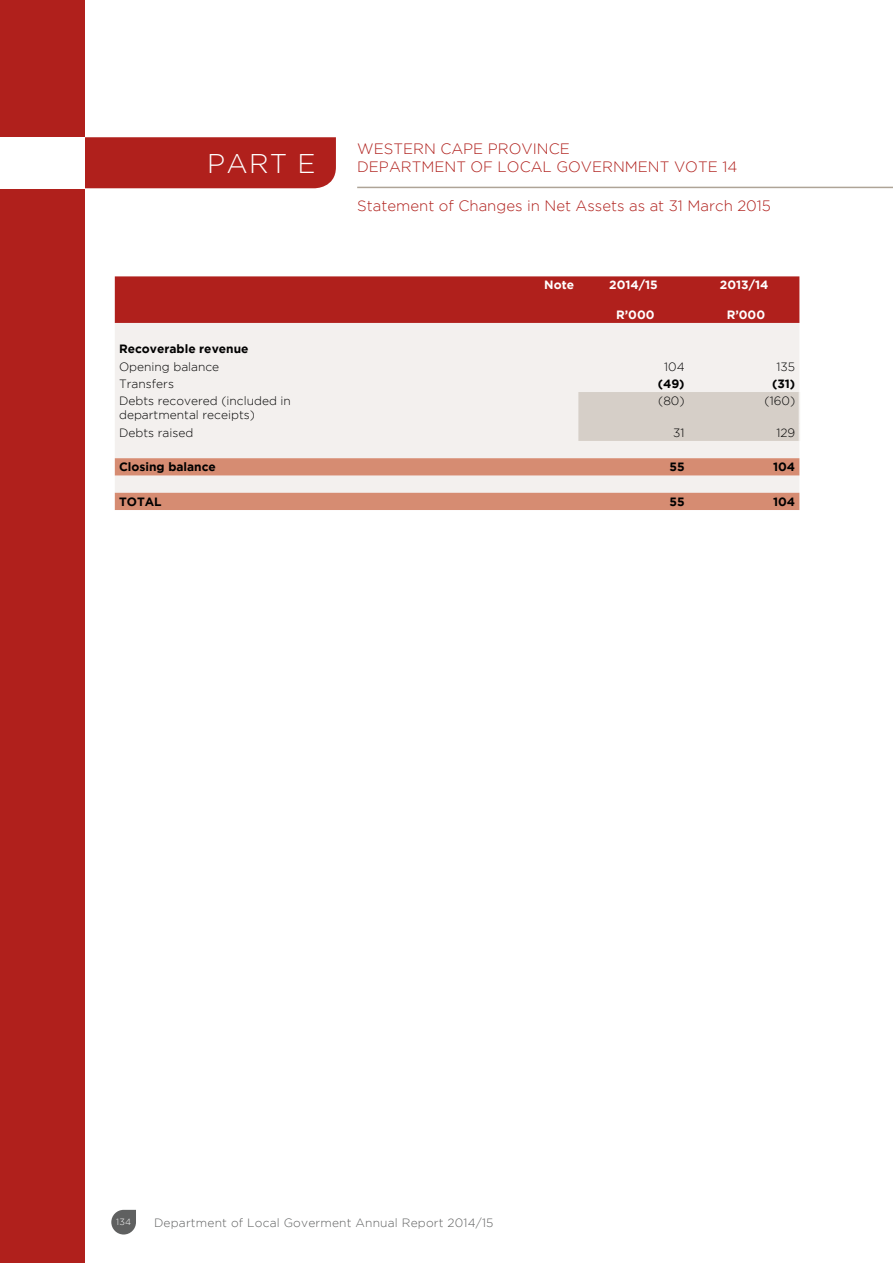
<style>
.page{position:relative;width:893px;height:1263px;background:#fff}
.page>*{position:absolute;margin:0;border:0;box-sizing:border-box;transform-origin:0 0}
.t1{font:300 27px "Gotham";color:#fff}
.t2{font:300 15px/18px "Gotham";color:#b0201c}
.t3{font:300 12px/14.4px "Gotham";color:#000}
.t4{font:700 12px "Gotham";color:#000}
.t5{font:300 12px "Gotham";letter-spacing:.015em;color:#5f6060}
.t6{font:700 12px "Gotham";color:#fff}
.t7{font:300 9px "Gotham";color:#fff}
</style>
<div class="page">
<div style="left:85px;top:137px;width:251px;height:51px;background:#b0201c"></div>
<div style="left:0;top:0;width:85px;height:1263px;background:#b0201c"></div>
<div style="left:0;top:137px;width:85px;height:51px;background:#fff"></div>
<hr style="left:357px;top:187px;width:536px;height:1px;background:#aea497">
<svg style="left:111px;top:1210px;width:25px;height:24px"></svg>
<div style="left:115px;top:276px;width:684px;height:47px;background:#b0201c"></div>
<div style="left:115px;top:323px;width:684px;height:69px;background:#f3f0ee"></div>
<svg style="left:115px;top:392px;width:685px;height:118px;background:#e6cec4"></svg>
<h1 class="t1" style="left:207px;top:149px;width:110px">part E</h1>
<p class="t2" style="left:357px;top:139px;width:191px;text-indent:56px">RN CAPE PROVINCE<br>DEPARTMENT</p>
<p class="t2" style="left:357px;top:139px;width:27px">WESTE</p>
<p class="t2" style="left:471px;top:157px;width:179px">OF LOCAL GOVERN MENT</p>
<p class="t2" style="left:674px;top:157px;width:23px">VOTE</p>
<p class="t2" style="left:722px;top:157px;width:16px">14</p>
<p class="t2" style="left:357px;top:196px;width:415px">Statement of Changes in N et Assets as at 31 March 2015</p>
<p class="t6" style="left:544px;top:278px;width:31px">Note</p>
<p class="t6" style="left:609px;top:278px;width:50px">2014/15</p>
<p class="t6" style="left:616px;top:307px;width:40px">R’000</p>
<p class="t6" style="left:720px;top:278px;width:50px">2013/14</p>
<p class="t6" style="left:727px;top:307px;width:40px">R’000</p>
<p class="t4" style="left:119px;top:342px;width:131px">Recoverable revenue</p>
<p class="t3" style="left:119px;top:359px;width:102px">Opening balance</p>
<p class="t3" style="left:664px;top:359px;width:22px">104</p>
<p class="t3" style="left:777px;top:359px;width:20px">135</p>
<p class="t3" style="left:119px;top:376px;width:56px">Transfers</p>
<p class="t4" style="left:658px;top:377px;width:28px">(49)</p>
<p class="t4" style="left:772px;top:377px;width:25px">(31)</p>
<p class="t3" style="left:119px;top:393px;width:173px">Debts recovered (included in departmental receipts)</p>
<p class="t3" style="left:658px;top:393px;width:28px">(80)</p>
<p class="t3" style="left:765px;top:393px;width:32px">(160)</p>
<p class="t3" style="left:119px;top:425px;width:76px">Debts raised</p>
<p class="t3" style="left:673px;top:425px;width:13px">31</p>
<p class="t3" style="left:776px;top:425px;width:20px">129</p>
<p class="t4" style="left:119px;top:460px;width:98px">Closing balance</p>
<p class="t4" style="left:669px;top:460px;width:17px">55</p>
<p class="t4" style="left:773px;top:460px;width:24px">104</p>
<p class="t4" style="left:119px;top:495px;width:44px">TOTAL</p>
<p class="t4" style="left:669px;top:495px;width:17px">55</p>
<p class="t4" style="left:773px;top:495px;width:24px">104</p>
<p class="t7" style="left:116px;top:1217px;width:16px">134</p>
<p class="t5" style="left:154px;top:1216px;width:341px">Department of Local Goverment Annual Report 2014/15</p>
</div>
